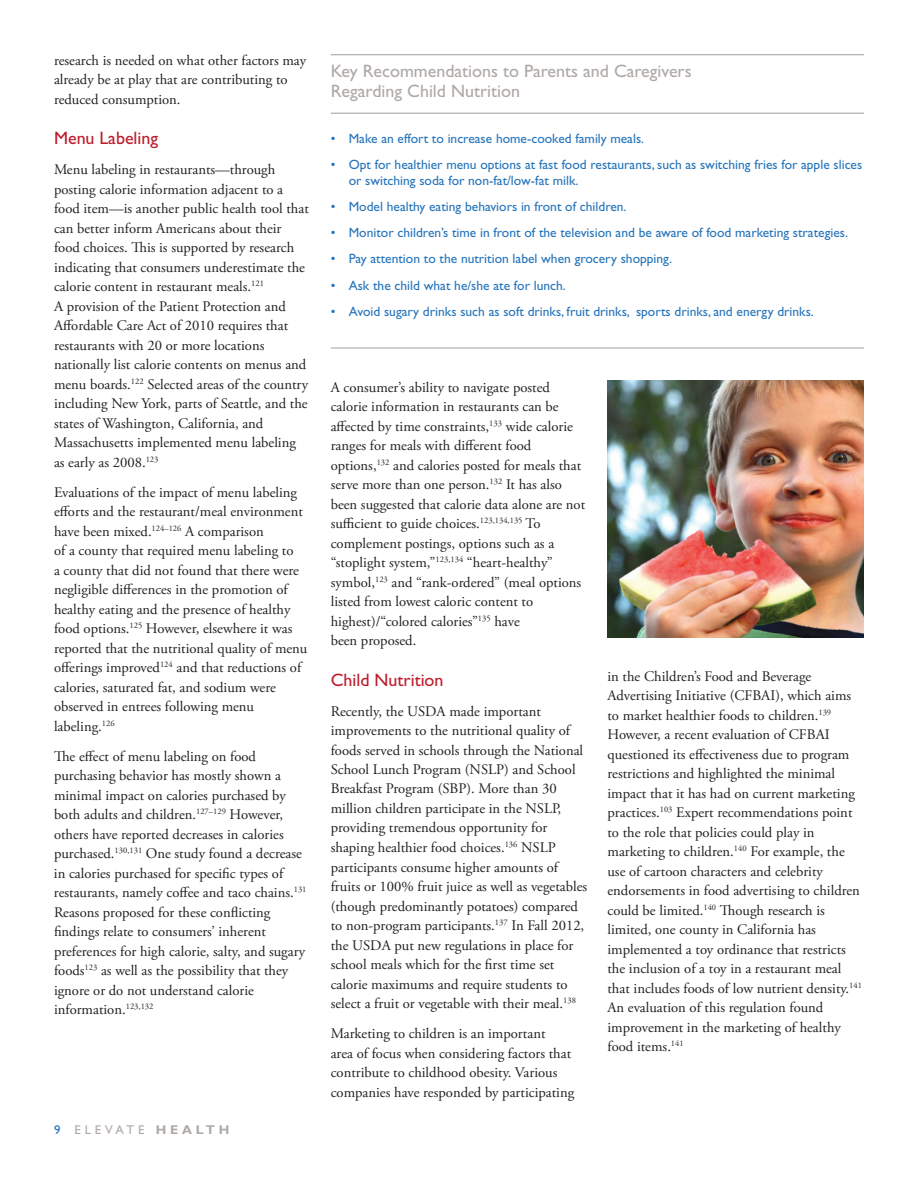
<style>
.page{position:relative;width:918px;height:1188px;background:#fff}
.page>*{position:absolute;margin:0;border:0;box-sizing:border-box;transform-origin:0 0}
.t1{font:18px/19.5px "Gill Sans Std";color:#afa9a6}
.t2{font:18px "Gill Sans Std";color:#be1d2c}
.t3{font:14.7px/19.5px "Adobe Garamond Pro";color:#231f20}
.t4{font:13.5px/15.8px "Gill Sans Std";color:#2775bb}
.t5{font:12.75px "Gill Sans Std";letter-spacing:.3em;color:#afa9a6}
.s1{color:#2775bb}
.s2{font-weight:700}
</style>
<div class="page">
<hr style="left:331px;top:54px;width:533px;height:1px;background:#afa9a6">
<hr style="left:331px;top:113px;width:533px;height:1px;background:#afa9a6">
<hr style="left:331px;top:347px;width:533px;height:2px;background:#afa9a6">
<img style="left:608px;top:381px;width:256px;height:256px">
<p class="t3" style="left:54px;top:51px;width:254px">research is needed on what other factors may already be at play that are contributing to reduced consumption.</p>
<h3 class="t2" style="left:54px;top:128px;width:106px">Menu labeling</h3>
<p class="t3" style="left:54px;top:160px;width:256px">Menu labeling in restaurants—through posting calorie information adjacent to a food item—is another public health tool that can better inform Americans about their food choices. This is supported by research indicating that consumers underestimate the calorie content in restaurant meals.<sup>121<br></sup>A provision of the Patient Protection and Affordable Care Act of 2010 requires that restaurants with 20 or more locations nationally list calorie contents on menus and menu boards.<sup>122</sup> Selected areas of the country including New York, parts of Seattle, and the states of Washington, California, and Massachusetts implemented menu labeling as early as 2008.<sup>123</sup></p>
<p class="t3" style="left:54px;top:483px;width:255px">Evaluations of the impact of menu labeling efforts and the restaurant/meal environment have been mixed.<sup>124–126</sup> A comparison<br>of a county that required menu labeling to<br>a county that did not found that there were negligible differences in the promotion of healthy eating and the presence of healthy food options.<sup>125</sup> However, elsewhere it was reported that the nutritional quality of menu offerings improved<sup>124</sup> and that reductions of calories, saturated fat, and sodium were observed in entrees following menu labeling.<sup>126</sup></p>
<p class="t3" style="left:54px;top:747px;width:254px">The effect of menu labeling on food purchasing behavior has mostly shown a minimal impact on calories purchased by both adults and children.<sup>127–129</sup> However, others have reported decreases in calories purchased.<sup>130,131</sup> One study found a decrease in calories purchased for specific types of restaurants, namely coffee and taco chains.<sup>131<br></sup>Reasons proposed for these conflicting findings relate to consumers’ inherent preferences for high calorie, salty, and sugary foods<sup>123</sup> as well as the possibility that they ignore or do not understand calorie information.<sup>123,132</sup></p>
<p class="t5" style="left:54px;top:1122px;width:177px"><span class="s1">9</span> Elevate <span class="s2">HEALTH</span></p>
<p class="t1" style="left:331px;top:62px;width:362px">Key Recommendations to Parents and Caregivers<br>Regarding Child Nutrition</p>
<p class="t4" style="left:331px;top:130px;width:315px">• Make an effort to increase home-cooked family meals.</p>
<p class="t4" style="left:349px;top:157px;width:515px;text-indent:-18px">• Opt for healthier menu options at fast food restaurants, such as switching fries for apple slices or switching soda for non-fat/low-fat milk.</p>
<p class="t4" style="left:331px;top:199px;width:297px">• Model healthy eating behaviors in front of children.</p>
<p class="t4" style="left:331px;top:225px;width:519px">• Monitor children’s time in front of the television and be aware of food marketing strategies.</p>
<p class="t4" style="left:331px;top:251px;width:343px">• Pay attention to the nutrition label when grocery shopping.</p>
<p class="t4" style="left:331px;top:277px;width:237px">• ask the child what he/she ate for lunch.</p>
<p class="t4" style="left:331px;top:304px;width:485px">• avoid sugary drinks such as soft drinks, fruit drinks, sports drinks, and energy drinks.</p>
<p class="t3" style="left:331px;top:378px;width:256px">A consumer’s ability to navigate posted calorie information in restaurants can be affected by time constraints,<sup>133</sup> wide calorie ranges for meals with different food options,<sup>132</sup> and calories posted for meals that serve more than one person.<sup>132</sup> It has also been suggested that calorie data alone are not sufficient to guide choices.<sup>123,134,135</sup> To complement postings, options such as a “stoplight system,”<sup>123,134</sup> “heart-healthy” symbol,<sup>123</sup> and “rank-ordered” (meal options listed from lowest caloric content to highest)/“colored calories”<sup>135</sup> have<br>been proposed.</p>
<h3 class="t2" style="left:331px;top:669px;width:114px">Child Nutrition</h3>
<p class="t3" style="left:331px;top:702px;width:258px">Recently, the USDA made important improvements to the nutritional quality of foods served in schools through the National School Lunch Program (NSLP) and School Breakfast Program (SBP). More than 30 million children participate in the NSLP, providing tremendous opportunity for shaping healthier food choices.<sup>136</sup> NSLP participants consume higher amounts of fruits or 100% fruit juice as well as vegetables (though predominantly potatoes) compared to non-program participants.<sup>137</sup> In Fall 2012, the USDA put new regulations in place for school meals which for the first time set calorie maximums and require students to select a fruit or vegetable with their meal.<sup>138</sup></p>
<p class="t3" style="left:331px;top:1024px;width:245px">Marketing to children is an important<br>area of focus when considering factors that contribute to childhood obesity. Various companies have responded by participating</p>
<p class="t3" style="left:608px;top:667px;width:256px">in the Children’s Food and Beverage Advertising Initiative (CFBAI), which aims to market healthier foods to children.<sup>139<br></sup>However, a recent evaluation of CFBAI questioned its effectiveness due to program restrictions and highlighted the minimal impact that it has had on current marketing practices.<sup>103</sup> Expert recommendations point to the role that policies could play in marketing to children.<sup>140</sup> For example, the use of cartoon characters and celebrity endorsements in food advertising to children could be limited.<sup>140</sup> Though research is limited, one county in California has implemented a toy ordinance that restricts the inclusion of a toy in a restaurant meal that includes foods of low nutrient density.<sup>141<br></sup>An evaluation of this regulation found improvement in the marketing of healthy food items.<sup>141</sup></p>
</div>
